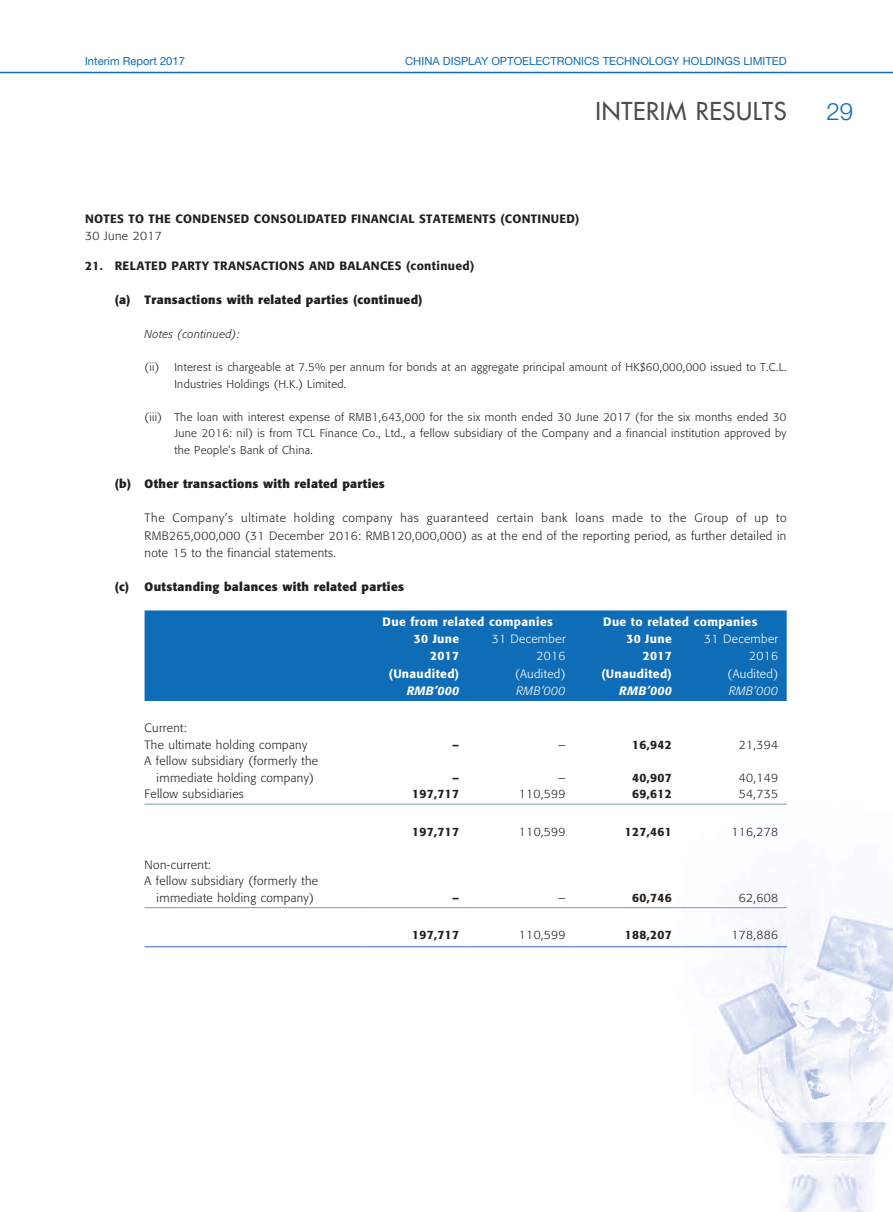
<style>
.page{position:relative;width:893px;height:1212px;background:#fff}
.page>*{position:absolute;margin:0;border:0;box-sizing:border-box;transform-origin:0 0}
.t1{font:500 24px "Futura Std";letter-spacing:.03em;color:#4b4c4d}
.t2{font:300 24px "Helvetica Neue LT Std";color:#0f6cb6}
.t3{font:300 12px/17.2px "Formata";letter-spacing:.03em;color:#231f20}
.t4{font:500 12px "Formata";letter-spacing:.03em;color:#231f20}
.t5{font:700 12px "Formata";letter-spacing:.03em;color:#231f20}
.t6{font:500 12px/17.2px "Formata";letter-spacing:.03em;color:#fff;text-align:right}
.t7{font:300 12px/17.2px "Formata";letter-spacing:.03em;color:#fff;text-align:right}
.t8{font:italic 500 12px "Formata";letter-spacing:.03em;color:#fff}
.t9{font:italic 300 12px "Formata";letter-spacing:.03em;color:#fff}
.t10{font:300 11.25px/16.5px "Formata";letter-spacing:.03em;color:#231f20}
.t11{font:11.25px "Helvetica Neue LT Std";color:#0f6cb6}
.t12{font:italic 300 11.25px "Formata";letter-spacing:.03em;color:#231f20}
</style>
<div class="page">
<img style="left:0;top:71px;width:893px;height:1141px">
<hr style="left:0;top:72px;width:893px;height:1px;background:#0f6cb6">
<div style="left:145px;top:610px;width:642px;height:91px;background:#0f6cb6"></div>
<hr style="left:145px;top:804px;width:216px;height:1px;background:#7796cd">
<hr style="left:361px;top:804px;width:107px;height:1px;background:#7796cd">
<hr style="left:468px;top:804px;width:106px;height:1px;background:#7796cd">
<hr style="left:574px;top:804px;width:106px;height:1px;background:#7796cd">
<hr style="left:680px;top:804px;width:107px;height:1px;background:#7796cd">
<hr style="left:145px;top:907px;width:216px;height:1px;background:#7796cd">
<hr style="left:361px;top:907px;width:107px;height:1px;background:#7796cd">
<hr style="left:468px;top:907px;width:106px;height:1px;background:#7796cd">
<hr style="left:574px;top:907px;width:106px;height:1px;background:#7796cd">
<hr style="left:680px;top:907px;width:107px;height:1px;background:#7796cd">
<hr style="left:145px;top:946px;width:216px;height:1px;background:#7796cd">
<hr style="left:361px;top:946px;width:107px;height:1px;background:#7796cd">
<hr style="left:468px;top:946px;width:106px;height:1px;background:#7796cd">
<hr style="left:574px;top:946px;width:106px;height:1px;background:#7796cd">
<hr style="left:680px;top:946px;width:107px;height:1px;background:#7796cd">
<p class="t11" style="left:85px;top:54px;width:102px">INTERIM REPORT 2017</p>
<p class="t11" style="left:405px;top:54px;width:382px">CHI NA DISPLAY OPTOELECTRONICS TECHNOLOGY HOLDI NGS LI MITED</p>
<h1 class="t1" style="left:596px;top:96px;width:193px">INTERIM RESULTS</h1>
<p class="t4" style="left:85px;top:211px;width:496px">NOTES TO THE CONDENSED CONSOLIDATED FINANCIAL STATEMENTS (CONTINUED)</p>
<p class="t3" style="left:85px;top:227px;width:78px">30 June 2017</p>
<p class="t4" style="left:85px;top:258px;width:391px">21. RELATED PARTY TRANSACTIONS AND BALANCES (continued)</p>
<p class="t5" style="left:115px;top:292px;width:309px">(a) Transactions with related parties (continued)</p>
<p class="t12" style="left:145px;top:327px;width:96px">Notes (continued):</p>
<p class="t10" style="left:174px;top:359px;width:614px;text-indent:-30px">(ii) Interest is chargeable at 7.5% per annum for bonds at an aggregate principal amount of HK$60,000,000 issued to T.C.L.<br>Industries Holdings (H.K.) Limited.</p>
<p class="t10" style="left:174px;top:408px;width:614px;text-align:justify;text-indent:-30px">(iii) The loan with interest expense of RMB1,643,000 for the six month ended 30 June 2017 (for the six months ended 30<br>June 2016: nil) is from TCL Finance Co., Ltd., a fellow subsidiary of the Company and a financial institution approved by the People’s Bank of China.</p>
<p class="t5" style="left:115px;top:476px;width:272px">(b) Other transactions with related parties</p>
<p class="t3" style="left:145px;top:510px;width:644px;text-align:justify">The Company’s ultimate holding company has guaranteed certain bank loans made to the Group of up to RMB265,000,000 (31 December 2016: RMB120,000,000) as at the end of the reporting period, as further detailed in note 15 to the financial statements.</p>
<p class="t5" style="left:115px;top:580px;width:291px">(c) Outstanding balances with related parties</p>
<p class="t6" style="left:383px;top:613px;width:172px">Due from related companies</p>
<p class="t6" style="left:603px;top:613px;width:156px">Due to related companies</p>
<p class="t6" style="left:414px;top:630px;width:47px">30 June<br>2017</p>
<p class="t7" style="left:492px;top:630px;width:75px">31 December<br>2016</p>
<p class="t6" style="left:626px;top:630px;width:47px">30 June<br>2017</p>
<p class="t7" style="left:704px;top:630px;width:75px">31 December<br>2016</p>
<p class="t6" style="left:389px;top:665px;width:72px">(Unaudited)</p>
<p class="t7" style="left:515px;top:665px;width:52px">(Audited)</p>
<p class="t6" style="left:601px;top:665px;width:72px">(Unaudited)</p>
<p class="t7" style="left:728px;top:665px;width:52px">(Audited)</p>
<p class="t8" style="left:407px;top:683px;width:54px">RMB’000</p>
<p class="t9" style="left:516px;top:684px;width:51px">RMB’000</p>
<p class="t8" style="left:619px;top:683px;width:54px">RMB’000</p>
<p class="t9" style="left:729px;top:684px;width:51px">RMB’000</p>
<p class="t3" style="left:145px;top:720px;width:164px;line-height:16.5px">Current:<br>The ultimate holding company</p>
<p class="t4" style="left:452px;top:737px;width:8px">–</p>
<p class="t3" style="left:559px;top:736px;width:8px">–</p>
<p class="t4" style="left:632px;top:737px;width:41px">16,942</p>
<p class="t3" style="left:739px;top:736px;width:41px">21,394</p>
<p class="t3" style="left:157px;top:753px;width:163px;line-height:16.5px;text-indent:-12px">A fellow subsidiary (formerly the immediate holding company)</p>
<p class="t4" style="left:452px;top:770px;width:8px">–</p>
<p class="t3" style="left:559px;top:769px;width:8px">–</p>
<p class="t4" style="left:632px;top:770px;width:41px">40,907</p>
<p class="t3" style="left:739px;top:769px;width:41px">40,149</p>
<p class="t3" style="left:145px;top:785px;width:101px">Fellow subsidiaries</p>
<p class="t4" style="left:412px;top:786px;width:49px">197,717</p>
<p class="t3" style="left:519px;top:785px;width:48px">110,599</p>
<p class="t4" style="left:632px;top:786px;width:41px">69,612</p>
<p class="t3" style="left:739px;top:785px;width:41px">54,735</p>
<p class="t4" style="left:412px;top:824px;width:49px">197,717</p>
<p class="t3" style="left:519px;top:823px;width:48px">110,599</p>
<p class="t4" style="left:625px;top:824px;width:49px">127,461</p>
<p class="t3" style="left:732px;top:823px;width:48px">116,278</p>
<p class="t3" style="left:145px;top:856px;width:68px">Non-current:</p>
<p class="t3" style="left:145px;top:872px;width:175px">A fellow subsidiary (formerly the</p>
<p class="t3" style="left:157px;top:889px;width:159px">immediate holding company)</p>
<p class="t4" style="left:452px;top:890px;width:8px">–</p>
<p class="t3" style="left:558px;top:889px;width:8px">–</p>
<p class="t4" style="left:632px;top:890px;width:41px">60,746</p>
<p class="t3" style="left:739px;top:889px;width:41px">62,608</p>
<p class="t4" style="left:412px;top:928px;width:49px">197,717</p>
<p class="t3" style="left:519px;top:926px;width:48px">110,599</p>
<p class="t4" style="left:625px;top:928px;width:49px">188,207</p>
<p class="t3" style="left:732px;top:926px;width:48px">178,886</p>
<h1 class="t2" style="left:826px;top:97px;width:28px">29</h1>
</div>
